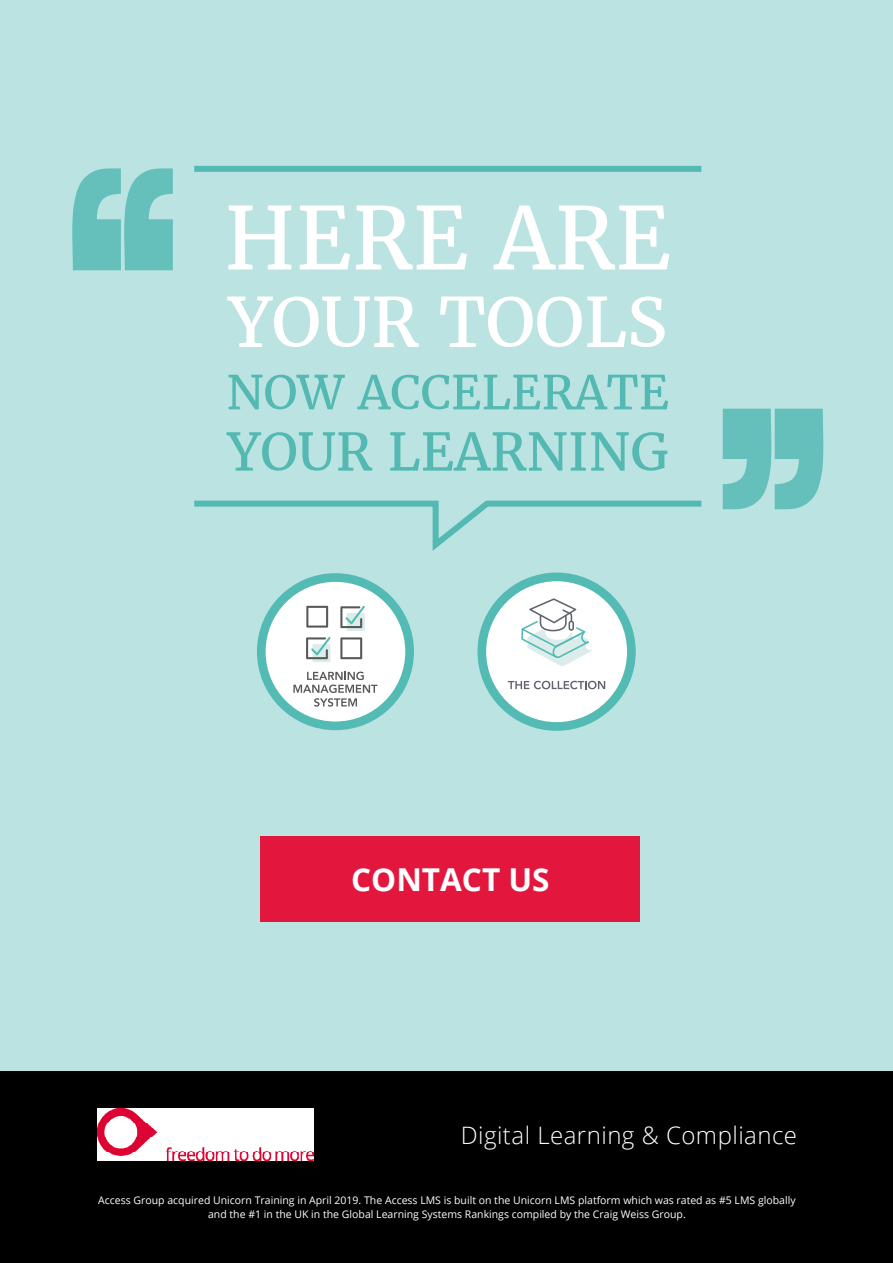
<style>
.page{position:relative;width:893px;height:1263px;background:#fff}
.page>*{position:absolute;margin:0;border:0;box-sizing:border-box;transform-origin:0 0}
.t1{font:700 31.5px "Open Sans";color:#fff}
.t2{font:300 24px "Open Sans";letter-spacing:.02em;color:#fff}
.t3{font:10.5px/13.5px "Open Sans";color:#fff;text-align:center}
</style>
<div class="page">
<div style="left:0;top:0;width:893px;height:1133px;background:#bbe3e1"></div>
<div style="left:0;top:1071px;width:893px;height:192px;background:#000"></div>
<svg style="left:723px;top:409px;width:100px;height:100px"></svg>
<svg style="left:72px;top:168px;width:101px;height:102px"></svg>
<svg style="left:194px;top:500px;width:508px;height:51px"></svg>
<div style="left:194px;top:166px;width:507px;height:6px;background:#54b9b3"></div>
<svg style="left:228px;top:205px;width:441px;height:64px"></svg>
<svg style="left:227px;top:296px;width:438px;height:51px"></svg>
<svg style="left:229px;top:375px;width:439px;height:34px"></svg>
<svg style="left:226px;top:432px;width:441px;height:39px"></svg>
<div style="left:261px;top:837px;width:379px;height:85px;background:#e3173e"></div>
<img style="left:97px;top:1108px;width:217px;height:53px">
<div style="left:261px;top:577px;width:149px;height:149px;background:#fff;border-radius:50%"></div>
<div style="left:257px;top:573px;width:157px;height:157px;border:9px solid #53bab4;border-radius:50%"></div>
<svg style="left:293px;top:672px;width:84px;height:35px"></svg>
<svg style="left:306px;top:606px;width:22px;height:22px"></svg>
<svg style="left:340px;top:637px;width:22px;height:22px"></svg>
<svg style="left:313px;top:644px;width:17px;height:18px"></svg>
<svg style="left:306px;top:637px;width:25px;height:22px"></svg>
<svg style="left:347px;top:613px;width:18px;height:18px"></svg>
<svg style="left:340px;top:606px;width:25px;height:22px"></svg>
<div style="left:482px;top:577px;width:149px;height:149px;background:#fff;border-radius:50%"></div>
<div style="left:477px;top:573px;width:159px;height:158px;border:9px solid #53bab4;border-radius:50%"></div>
<svg style="left:508px;top:681px;width:97px;height:8px"></svg>
<svg style="left:521px;top:598px;width:71px;height:68px"></svg>
<h1 class="t1" style="left:351px;top:857px;width:200px">CONTACT US</h1>
<h2 class="t2" style="left:461px;top:1118px;width:338px">Digital Learning &amp; Compliance</h2>
<p class="t3" style="left:98px;top:1193px;width:699px">Access Group acquired Unicorn Training in April 2019. The Access LMS is built on the Unicorn LMS platform which was rated as #5 LMS globally and the #1 in the UK in the Global Learning Systems Rankings compiled by the Craig Weiss Group.</p>
</div>
